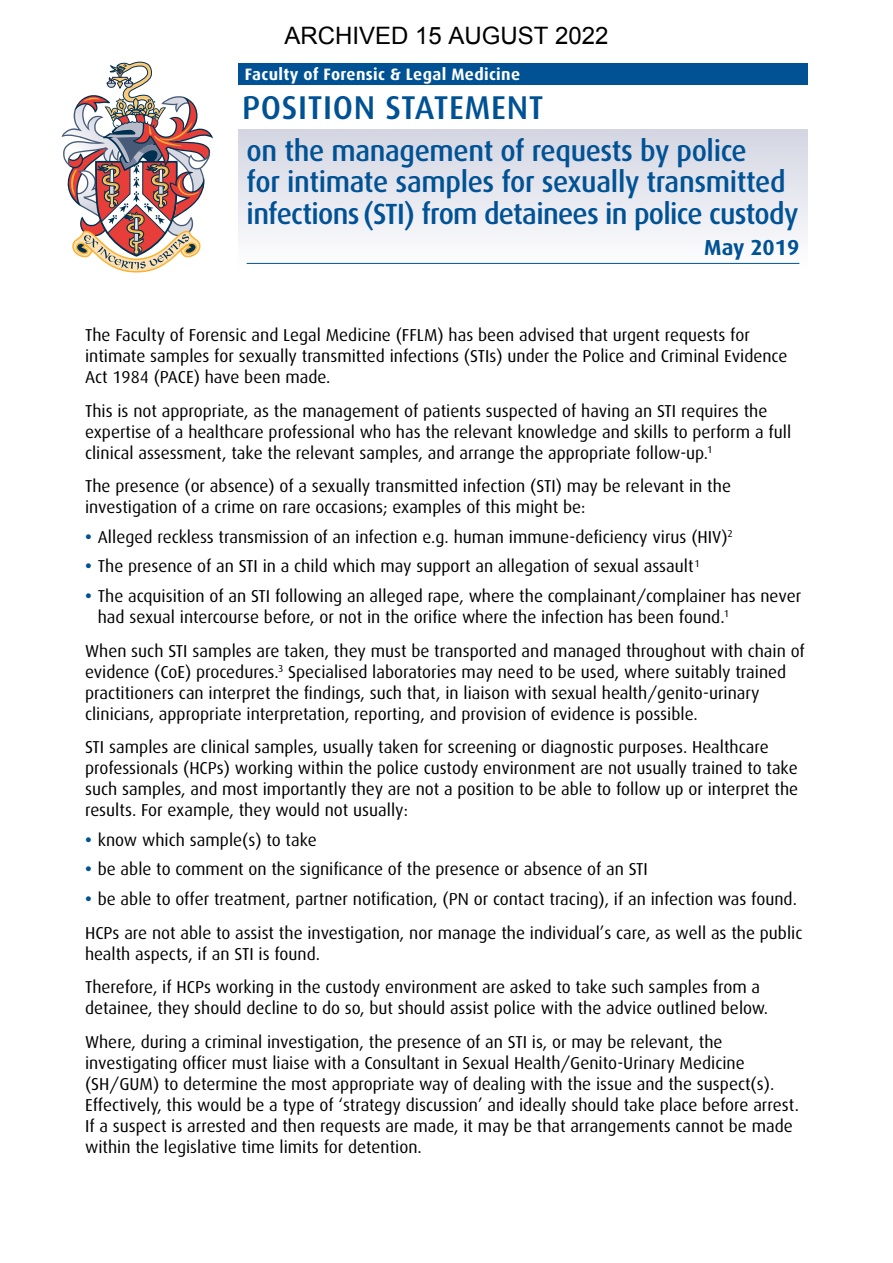
<style>
.page{position:relative;width:893px;height:1263px;background:#fff}
.page>*{position:absolute;margin:0;border:0;box-sizing:border-box;transform-origin:0 0}
.t1{font:500 33px "Dax";letter-spacing:.02em;color:#005294}
.t2{font:500 29.25px/31.5px "Dax";letter-spacing:-.015em;color:#005294}
.t3{font:700 21.75px "Dax";color:#005294}
.t4{font:17.25px/21px "Dax";color:#000}
.t5{font:700 16.5px "Dax";letter-spacing:.02em;color:#fff}
.s1{font-weight:700;color:#005294}
</style>
<div class="page">
<div style="left:238px;top:130px;width:570px;height:149px;background:linear-gradient(to bottom,#d3d6e2,#fff)"></div>
<hr style="left:247px;top:263px;width:552px;height:1px;background:#005294">
<div style="left:238px;top:64px;width:570px;height:21px;background:#005294"></div>
<svg style="left:62px;top:62px;width:151px;height:210px"></svg>
<p class="t5" style="left:245px;top:65px;width:277px">Faculty of Forensic &amp; Legal Medicine</p>
<h1 class="t1" style="left:242px;top:89px;width:303px">POSITION STATEMENT</h1>
<h2 class="t2" style="left:247px;top:135px;width:553px">on the management of requests by police<br>for intimate samples for sexually transmitted infections (STI) from detainees in police custody</h2>
<p class="t3" style="left:704px;top:235px;width:97px">May 2019</p>
<p class="t4" style="left:85px;top:324px;width:704px">The Faculty of Forensic and Legal Medicine (FFLM) has been advised that urgent requests for intimate samples for sexually transmitted infections (STIs) under the Police and Criminal Evidence<br>Act 1984 (PACE) have been made.</p>
<p class="t4" style="left:85px;top:400px;width:708px">This is not appropriate, as the management of patients suspected of having an STI requires the expertise of a healthcare professional who has the relevant knowledge and skills to perform a full clinical assessment, take the relevant samples, and arrange the appropriate follow-up.<sup>1</sup></p>
<p class="t4" style="left:85px;top:476px;width:647px">The presence (or absence) of a sexually transmitted infection (STI) may be relevant in the investigation of a crime on rare occasions; examples of this might be:</p>
<p class="t4" style="left:85px;top:526px;width:649px"><span class="s1">•</span> Alleged reckless transmission of an infection e.g. human immune-deficiency virus (HIV)<sup>2</sup></p>
<p class="t4" style="left:85px;top:556px;width:616px"><span class="s1">•</span> The presence of an STI in a child which may support an allegation of sexual assault<sup>1</sup></p>
<p class="t4" style="left:98px;top:585px;width:705px;text-indent:-13px"><span class="s1">•</span> The acquisition of an STI following an alleged rape, where the complainant/complainer has never had sexual intercourse before, or not in the orifice where the infection has been found.<sup>1</sup></p>
<p class="t4" style="left:85px;top:640px;width:721px">When such STI samples are taken, they must be transported and managed throughout with chain of evidence (CoE) procedures.<sup>3</sup> Specialised laboratories may need to be used, where suitably trained practitioners can interpret the findings, such that, in liaison with sexual health/genito-urinary clinicians, appropriate interpretation, reporting, and provision of evidence is possible.</p>
<p class="t4" style="left:85px;top:737px;width:715px">STI samples are clinical samples, usually taken for screening or diagnostic purposes. Healthcare professionals (HCPs) working within the police custody environment are not usually trained to take such samples, and most importantly they are not a position to be able to follow up or interpret the results. For example, they would not usually:</p>
<p class="t4" style="left:85px;top:829px;width:233px"><span class="s1">•</span> know which sample(s) to take</p>
<p class="t4" style="left:85px;top:859px;width:564px"><span class="s1">•</span> be able to comment on the significance of the presence or absence of an STI</p>
<p class="t4" style="left:85px;top:882px;width:719px;line-height:33.8px"><span class="s1">•</span> be able to offer treatment, partner notification, (PN or contact tracing), if an infection was found.<br>HCPs are not able to assist the investigation, nor manage the individual’s care, as well as the public</p>
<p class="t4" style="left:85px;top:937px;width:677px;line-height:33.8px">health aspects, if an STI is found.<br>Therefore, if HCPs working in the custody environment are asked to take such samples from a</p>
<p class="t4" style="left:85px;top:992px;width:685px;line-height:33.8px">detainee, they should decline to do so, but should assist police with the advice outlined below.<br>Where, during a criminal investigation, the presence of an STI is, or may be relevant, the</p>
<p class="t4" style="left:85px;top:1053px;width:715px">investigating officer must liaise with a Consultant in Sexual Health/Genito-Urinary Medicine (SH/GUM) to determine the most appropriate way of dealing with the issue and the suspect(s).<br>Effectively, this would be a type of ‘strategy discussion’ and ideally should take place before arrest.<br>If a suspect is arrested and then requests are made, it may be that arrangements cannot be made within the legislative time limits for detention.</p>
</div>
